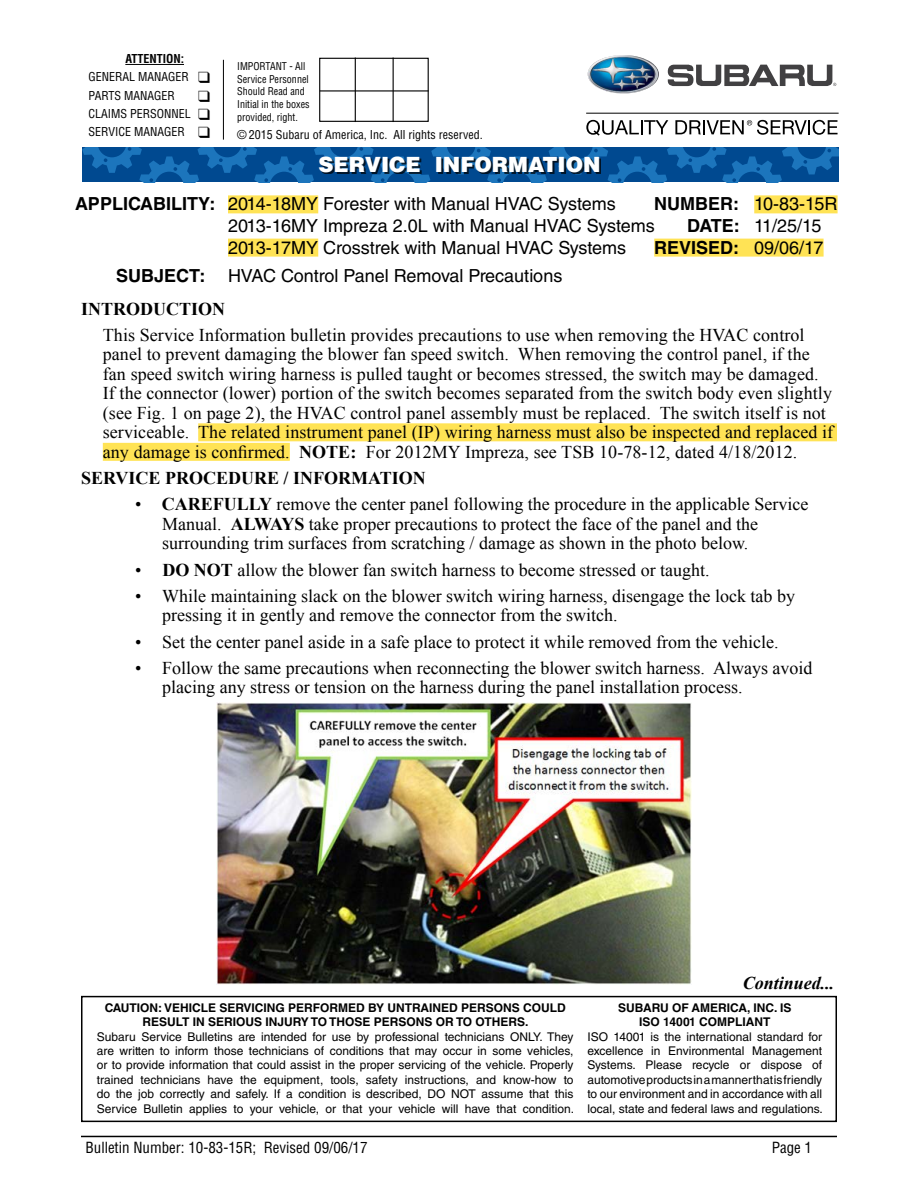
<style>
.page{position:relative;width:918px;height:1188px;background:#fff}
.page>*{position:absolute;margin:0;border:0;box-sizing:border-box;transform-origin:0 0}
.t1{font:900 21px "Helvetica LT Std";color:#fff}
.t2{font:18px/19.5px "Times New Roman";color:#000}
.t3{font:18px/21.6px "Helvetica LT Std";color:#000}
.t4{font:700 18px "Times New Roman";color:#000}
.t5{font:700 18px "Helvetica LT Std";color:#000}
.t6{font:italic 700 18px "Times New Roman";color:#000}
.t7{font:condensed 15px "Helvetica LT Std";color:#000}
.t8{font:12px/14.4px "Helvetica LT Std";color:#000;text-align:justify}
.t9{font:700 12px/14.4px "Helvetica LT Std";color:#000;text-align:center}
.t10{font:condensed 12px/18.1px "Helvetica LT Std";color:#000}
.t11{font:condensed 10.5px/12.6px "Helvetica LT Std";color:#000;scale:.96 1}
.s1{font-weight:700}
.s2{font-weight:400}
</style>
<div class="page">
<hr style="left:81px;top:1136px;width:756px;height:1px;background:#000">
<div style="left:198px;top:423px;width:639px;height:18px;background:#ffe355"></div>
<div style="left:103px;top:443px;width:187px;height:18px;background:#ffe355"></div>
<img style="left:216px;top:703px;width:475px;height:281px">
<div style="left:754px;top:195px;width:84px;height:18px;background:#ffe355"></div>
<div style="left:654px;top:239px;width:170px;height:18px;background:#ffe355"></div>
<div style="left:228px;top:195px;width:90px;height:18px;background:#ffe355"></div>
<div style="left:228px;top:239px;width:90px;height:18px;background:#ffe355"></div>
<div style="left:81px;top:996px;width:756px;height:126px;border:2px solid #000"></div>
<svg style="left:82px;top:147px;width:757px;height:35px;background:#09579e"></svg>
<div style="left:320px;top:158px;width:281px;height:16px;background:#000;opacity:.75"></div>
<div style="left:319px;top:58px;width:110px;height:64px;border:1px solid #000"></div>
<hr style="left:355px;top:58px;width:1px;height:64px;background:#000">
<hr style="left:393px;top:58px;width:1px;height:64px;background:#000">
<hr style="left:320px;top:90px;width:109px;height:2px;background:#000">
<hr style="left:125px;top:64px;width:59px;height:1px;background:#000">
<hr style="left:223px;top:60px;width:1px;height:80px;background:#000">
<img style="left:588px;top:55px;width:71px;height:39px">
<svg style="left:668px;top:64px;width:168px;height:22px"></svg>
<hr style="left:586px;top:113px;width:253px;height:1px;background:#000">
<svg style="left:586px;top:120px;width:82px;height:16px"></svg>
<svg style="left:675px;top:120px;width:163px;height:15px"></svg>
<p class="t10" style="left:89px;top:50px;width:123px;text-indent:37px"><span class="s1">ATTENTION:<br></span>GENERAL MANAGER ❑<br>PARTS MANAGER</p>
<p class="t10" style="left:89px;top:104px;width:123px">CLAIMS PERSONNEL ❑<br>SERVICE MANAGER ❑</p>
<p class="t11" style="left:237px;top:60px;width:77px">IMPORTANT - All<br>Service Personnel<br>Should Read and<br>Initial in the boxes provided, right.</p>
<p class="t10" style="left:237px;top:126px;width:247px">© 2015 Subaru of America, Inc. All rights reserved.</p>
<p class="t1" style="left:318px;top:151px;width:284px">SERVICE INFORMATION</p>
<p class="t3" style="left:228px;top:193px;width:428px;text-indent:-153px"><span class="s1">APPLICABILITY:</span> 2014-18MY Forester with Manual HVAC Systems<br>2013-16MY Impreza 2.0L with Manual HVAC Systems<br>2013-17MY Crosstrek with Manual HVAC Systems</p>
<p class="t5" style="left:116px;top:265px;width:91px">SUBJECT:</p>
<p class="t3" style="left:228px;top:265px;width:336px">HVAC Control Panel Removal Precautions</p>
<p class="t3" style="left:654px;top:193px;width:185px"><span class="s1">NUMBER:</span> 10-83-15R</p>
<p class="t3" style="left:687px;top:215px;width:136px"><span class="s1">DATE:</span> 11/25/15</p>
<p class="t5" style="left:654px;top:236px;width:171px">REVISED: <span class="s2">09/06/17</span></p>
<p class="t4" style="left:81px;top:296px;width:145px">INTRODUCTION</p>
<p class="t2" style="left:103px;top:325px;width:732px">This Service Information bulletin provides precautions to use when removing the HVAC control panel to prevent damaging the blower fan speed switch. When removing the control panel, if the fan speed switch wiring harness is pulled taught or becomes stressed, the switch may be damaged.<br>If the connector (lower) portion of the switch becomes separated from the switch body even slightly (see Fig. 1 on page 2), the HVAC control panel assembly must be replaced. The switch itself is not serviceable. The related instrument panel (IP) wiring harness must also be inspected and replaced if any damage is confirmed. <span class="s1">NOTE:</span> For 2012MY Impreza, see TSB 10-78-12, dated 4/18/2012.</p>
<p class="t4" style="left:81px;top:466px;width:346px">SERVICE PROCEDURE / INFORMATION</p>
<p class="t2" style="left:162px;top:494px;width:648px;text-indent:-27px">• <span class="s1">CAREFULLY</span> remove the center panel following the procedure in the applicable Service<br>Manual. <span class="s1">ALWAYS</span> take proper precautions to protect the face of the panel and the surrounding trim surfaces from scratching / damage as shown in the photo below.</p>
<p class="t2" style="left:135px;top:559px;width:576px">• <span class="s1">DO NOT</span> allow the blower fan switch harness to become stressed or taught.</p>
<p class="t2" style="left:162px;top:586px;width:634px;text-indent:-27px">• While maintaining slack on the blower switch wiring harness, disengage the lock tab by pressing it in gently and remove the connector from the switch.</p>
<p class="t2" style="left:135px;top:631px;width:645px">• Set the center panel aside in a safe place to protect it while removed from the vehicle.</p>
<p class="t2" style="left:162px;top:658px;width:652px;text-indent:-27px">• Follow the same precautions when reconnecting the blower switch harness. Always avoid placing any stress or tension on the harness during the panel installation process.</p>
<p class="t9" style="left:105px;top:1000px;width:463px">CAUTION: VEHICLE SERVICING PERFORMED BY UNTRAINED PERSONS COULD<br>RESULT IN SERIOUS INJURY TO THOSE PERSONS OR TO OTHERS.</p>
<p class="t8" style="left:97px;top:1029px;width:479px">Subaru Service Bulletins are intended for use by professional technicians ONLY. They are written to inform those technicians of conditions that may occur in some vehicles, or to provide information that could assist in the proper servicing of the vehicle. Properly trained technicians have the equipment, tools, safety instructions, and know-how to do the job correctly and safely. If a condition is described, DO NOT assume that this Service Bulletin applies to your vehicle, or that your vehicle will have that condition.</p>
<p class="t6" style="left:743px;top:971px;width:93px">Continued...</p>
<p class="t9" style="left:618px;top:1000px;width:175px">SUBARU OF AMERICA, INC. IS<br>ISO 14001 COMPLIANT</p>
<p class="t8" style="left:588px;top:1029px;width:237px">ISO 14001 is the international standard for excellence in Environmental Management Systems. Please recycle or dispose of automotive products in a manner that is friendly to our environment and in accordance with all local, state and federal laws and regulations.</p>
<p class="t7" style="left:86px;top:1138px;width:284px">Bulletin Number: 10-83-15R; Revised 09/06/17</p>
<p class="t7" style="left:772px;top:1138px;width:42px">Page 1</p>
</div>
